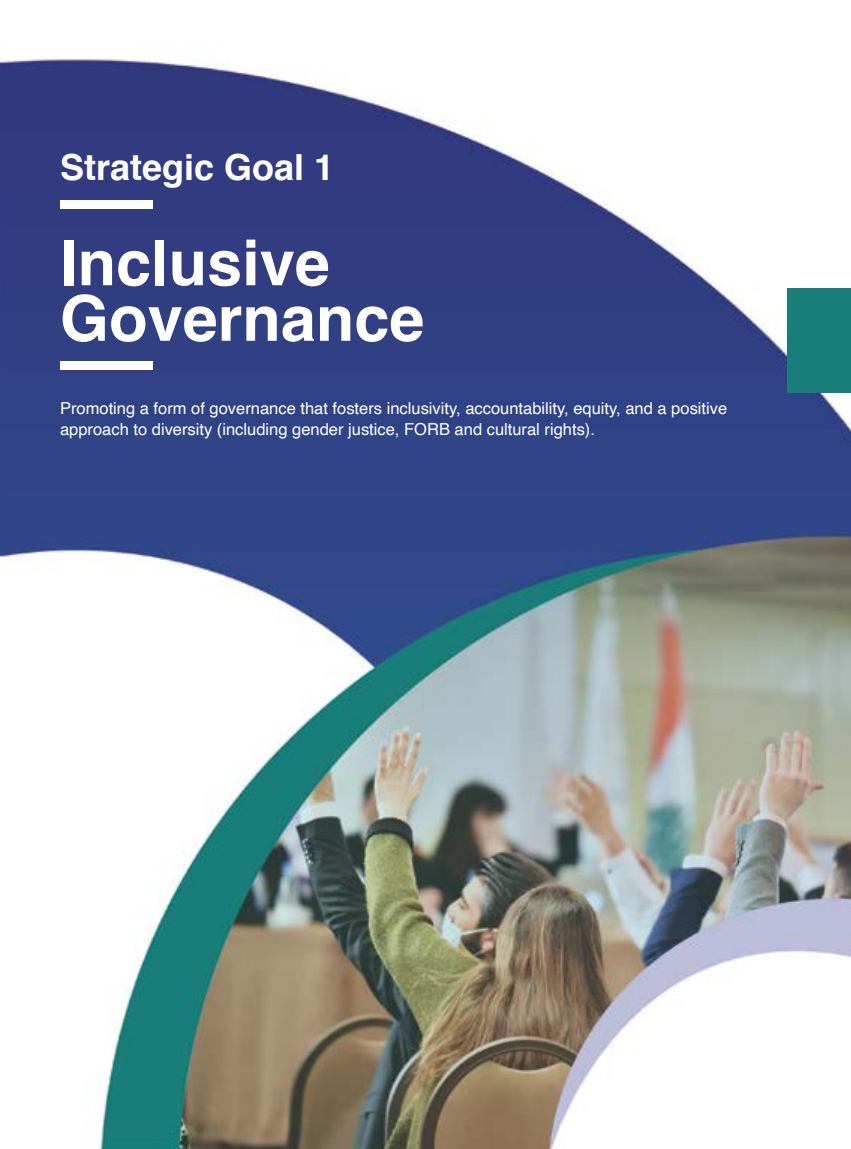
<style>
.page{position:relative;width:851px;height:1149px;background:#fff}
.page>*{position:absolute;margin:0;border:0;box-sizing:border-box;transform-origin:0 0}
.t1{font:700 63px/55.5px "Helvetica";color:#fff}
.t2{font:700 36px "Helvetica";color:#fff}
.t3{font:16.5px/21px "Helvetica";color:#fff}
</style>
<div class="page">
<img style="left:0;top:59px;width:850px;height:1089px">
<div style="left:60px;top:200px;width:93px;height:8px;background:#fff"></div>
<div style="left:60px;top:361px;width:93px;height:8px;background:#fff"></div>
<div style="left:787px;top:288px;width:63px;height:104px;background:#197e7a"></div>
<h2 class="t2" style="left:60px;top:138px;width:276px">Strategic Goal 1</h2>
<h1 class="t1" style="left:60px;top:236px;width:366px">Inclusive<br>Governance</h1>
<p class="t3" style="left:60px;top:398px;width:668px">Promoting a form of governance that fosters inclusivity, accountability, equity, and a positive approach to diversity (including gender justice, FORB and cultural rights).</p>
</div>
